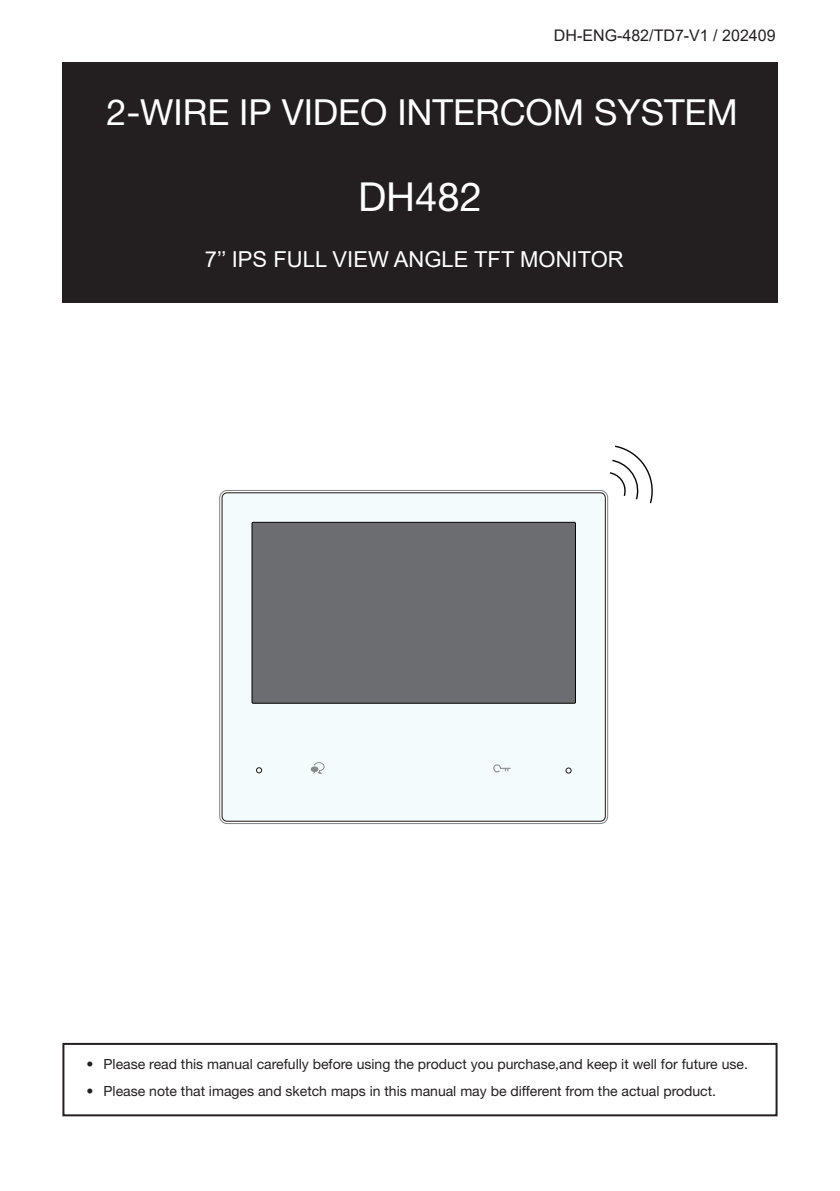
<style>
.page{position:relative;width:840px;height:1191px;background:#fff}
.page>*{position:absolute;margin:0;border:0;box-sizing:border-box;transform-origin:0 0}
.t1{font:40px "Helvetica Neue 55 Roman";color:#fff}
.t2{font:36px "Helvetica Neue 55 Roman";color:#fff}
.t3{font:22px "Arial";color:#fff}
.t4{font:16px "Arial";color:#231f20}
.t5{font:14px "Helvetica Neue 55 Roman";color:#231f20}
</style>
<div class="page">
<div style="left:62px;top:62px;width:715px;height:240px;background:#231f20"></div>
<div style="left:62px;top:1043px;width:715px;height:73px;border:2px solid #231f20"></div>
<svg style="left:602px;top:445px;width:51px;height:108px"></svg>
<div style="left:219px;top:490px;width:388px;height:334px;border:1px solid #808285;border-radius:7px"></div>
<div style="left:222px;top:493px;width:383px;height:328px;background:#f4fbfd;border-radius:5px"></div>
<div style="left:222px;top:493px;width:383px;height:328px;border:1px solid #211814;border-radius:5px"></div>
<svg style="left:493px;top:764px;width:17px;height:8px"></svg>
<svg style="left:310px;top:762px;width:14px;height:12px"></svg>
<div style="left:252px;top:522px;width:323px;height:181px;background:#6c6d71"></div>
<div style="left:251px;top:522px;width:324px;height:181px;border:1px solid #050303"></div>
<svg style="left:256px;top:767px;width:5px;height:6px"></svg>
<svg style="left:565px;top:768px;width:6px;height:5px"></svg>
<p class="t4" style="left:553px;top:24px;width:223px">DH-ENG-482/TD7-V1 / 202409</p>
<h2 class="t2" style="left:106px;top:91px;width:632px">2-WIRE IP VIDEO INTERCOM SYSTEM</h2>
<h1 class="t1" style="left:358px;top:173px;width:125px">DH482</h1>
<h3 class="t3" style="left:205px;top:244px;width:420px">7’’ IPS FULL VIEW ANGLE TFT MONITOR</h3>
<p class="t5" style="left:86px;top:1055px;width:662px">• Please read this manual carefully before using the product you purchase,and keep it well for future use.</p>
<p class="t5" style="left:86px;top:1082px;width:630px">• Please note that images and sketch maps in this manual may be different from the actual product.</p>
</div>
